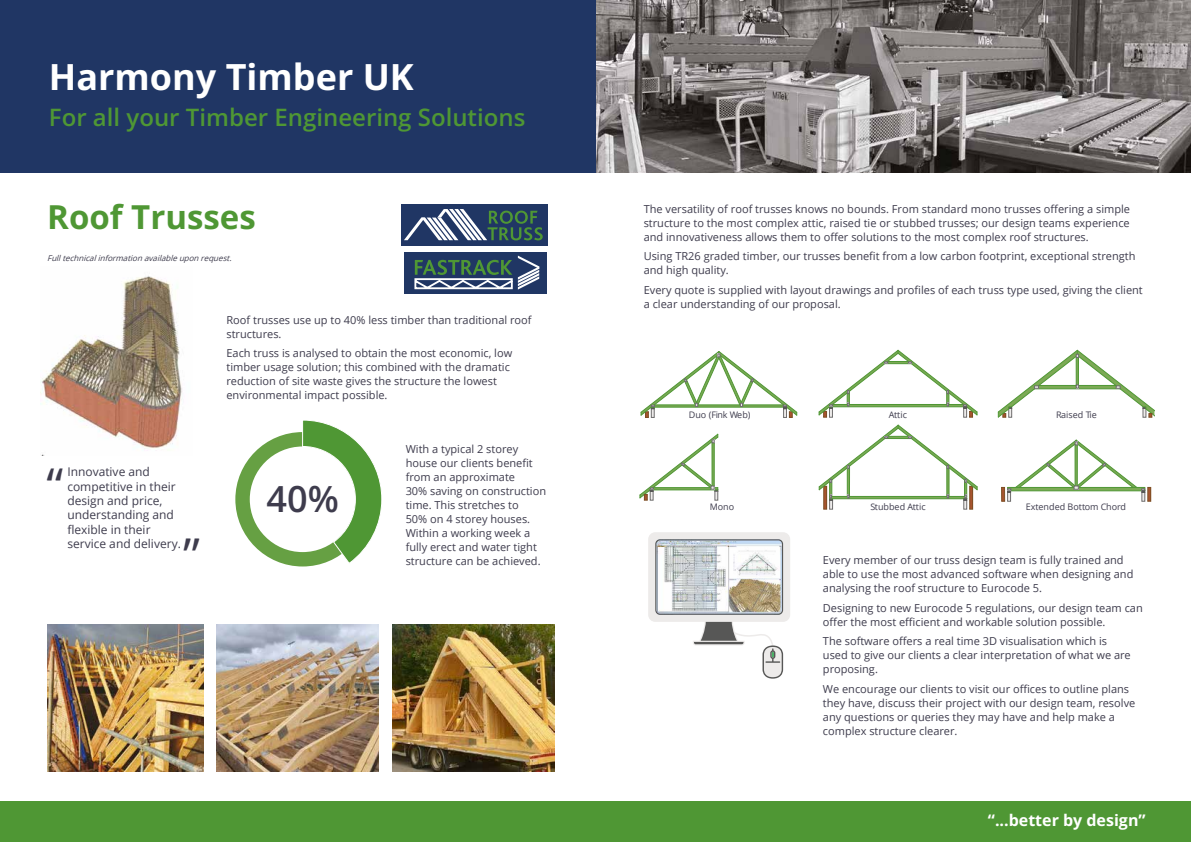
<style>
.page{position:relative;width:1191px;height:842px;background:#fff}
.page>*{position:absolute;margin:0;border:0;box-sizing:border-box;transform-origin:0 0}
.t1{font:48px "Open Sans";color:#3e3c4d}
.t2{font:700 36px "Open Sans";color:#fff}
.t3{font:600 36px "Open Sans";color:#3e3c4d}
.t4{font:700 33px "Open Sans";color:#4f9734}
.t5{font:600 24px "Open Sans";color:#4f9734}
.t6{font:700 16px "Open Sans";color:#fff}
.t7{font:12px/14.4px "Open Sans";color:#3e3c4d}
.t8{font:11px/14px "Open Sans";color:#3e3c4d}
.t9{font:9px "Open Sans";color:#3e3c4d}
.t10{font:9px "Open Sans";letter-spacing:-.035em;color:#3e3c4d}
.t11{font:italic 8px "Open Sans";color:#3e3c4d}
</style>
<div class="page">
<img style="left:595px;top:0;width:596px;height:173px">
<div style="left:0;top:0;width:595px;height:173px;background:#203664"></div>
<div style="left:595px;top:802px;width:596px;height:40px;background:#4f9734"></div>
<div style="left:0;top:801px;width:595px;height:41px;background:#4f9734"></div>
<img style="left:41px;top:276px;width:142px;height:180px">
<div style="left:405px;top:252px;width:142px;height:42px;background:#203664"></div>
<svg style="left:414px;top:256px;width:125px;height:34px"></svg>
<div style="left:401px;top:204px;width:146px;height:42px;background:#203664"></div>
<svg style="left:404px;top:209px;width:139px;height:31px"></svg>
<img style="left:392px;top:625px;width:162px;height:146px">
<img style="left:217px;top:625px;width:162px;height:146px">
<img style="left:47px;top:625px;width:156px;height:146px">
<svg style="left:235px;top:420px;width:147px;height:146px"></svg>
<svg style="left:640px;top:351px;width:157px;height:67px"></svg>
<svg style="left:639px;top:434px;width:79px;height:66px"></svg>
<svg style="left:818px;top:350px;width:159px;height:67px"></svg>
<svg style="left:819px;top:425px;width:159px;height:84px"></svg>
<div style="left:1001px;top:487px;width:3px;height:14px;border:1px solid #7d4e24"></div>
<div style="left:1147px;top:487px;width:3px;height:14px;border:1px solid #7d4e24"></div>
<svg style="left:998px;top:350px;width:156px;height:67px"></svg>
<svg style="left:1007px;top:440px;width:138px;height:61px"></svg>
<svg style="left:648px;top:532px;width:142px;height:147px"></svg>
<h2 class="t2" style="left:49px;top:52px;width:366px">Harmony Timber UK</h2>
<h3 class="t5" style="left:49px;top:101px;width:478px">For all your Timber Engineering Solutions</h3>
<h3 class="t4" style="left:47px;top:195px;width:210px">Roof Trusses</h3>
<p class="t11" style="left:47px;top:252px;width:188px">Fulltechnicalinformationavailableuponrequest.</p>
<p class="t7" style="left:67px;top:464px;width:115px">Innovative and competitive in their design and price, understanding and flexible in their service and delivery.</p>
<h1 class="t1" style="left:47px;top:453px;width:18px">“</h1>
<h1 class="t1" style="left:183px;top:522px;width:18px">”</h1>
<p class="t8" style="left:226px;top:312px;width:307px">Roof trusses use up to 40% less timber than traditional roof structures.</p>
<p class="t8" style="left:226px;top:346px;width:287px">Each truss is analysed to obtain the most economic, low timber usage solution; this combined with the dramatic reduction of site waste gives the structure the lowest environmental impact possible.</p>
<h2 class="t3" style="left:266px;top:474px;width:74px">40%</h2>
<p class="t8" style="left:406px;top:441px;width:142px">With a typical 2 storey house our clients benefit from an approximate<br>30% saving on construction time. This stretches to<br>50% on 4 storey houses.<br>Within a working week a fully erect and water tight structure can be achieved.</p>
<p class="t8" style="left:643px;top:201px;width:488px;text-align:justify">The versatility of roof trusses knows no bounds. From standard mono trusses offering a simple structure to the most complex attic, raised tie or stubbed trusses; our design teams experience and innovativeness allows them to offer solutions to the most complex roof structures.</p>
<p class="t8" style="left:643px;top:249px;width:493px">Using TR26 graded timber, our trusses benefit from a low carbon footprint, exceptional strength and high quality.</p>
<p class="t8" style="left:643px;top:283px;width:500px">Every quote is supplied with layout drawings and profiles of each truss type used, giving the client a clear understanding of our proposal.</p>
<p class="t10" style="left:689px;top:409px;width:63px">Duo (Fink Web)</p>
<p class="t9" style="left:889px;top:409px;width:20px">Attic</p>
<p class="t9" style="left:1056px;top:409px;width:42px">Raised Tie</p>
<p class="t9" style="left:709px;top:500px;width:26px">Mono</p>
<p class="t9" style="left:1025px;top:500px;width:102px">Extended Bottom Chord</p>
<p class="t9" style="left:870px;top:500px;width:57px">Stubbed Attic</p>
<p class="t8" style="left:823px;top:553px;width:312px">Every member of our truss design team is fully trained and able to use the most advanced software when designing and analysing the roof structure to Eurocode 5.</p>
<p class="t8" style="left:823px;top:600px;width:321px">Designing to new Eurocode 5 regulations, our design team can offer the most efficient and workable solution possible.</p>
<p class="t8" style="left:823px;top:634px;width:309px">The software offers a real time 3D visualisation which is used to give our clients a clear interpretation of what we are proposing.</p>
<p class="t8" style="left:823px;top:682px;width:314px">We encourage our clients to visit our offices to outline plans they have, discuss their project with our design team, resolve any questions or queries they may have and help make a complex structure clearer.</p>
<h3 class="t6" style="left:988px;top:809px;width:159px">“...better by design”</h3>
</div>
